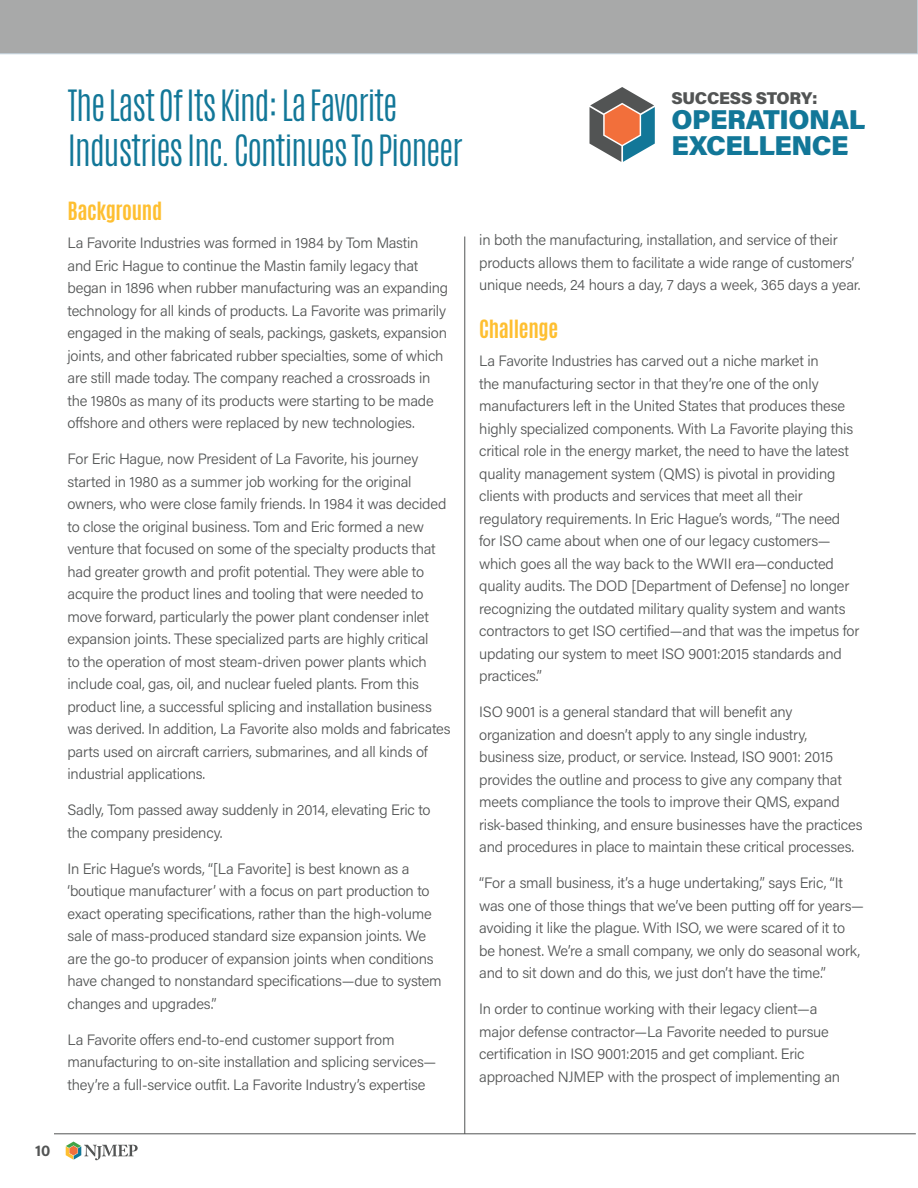
<style>
.page{position:relative;width:918px;height:1188px;background:#fff}
.page>*{position:absolute;margin:0;border:0;box-sizing:border-box;transform-origin:0 0}
.BtL_HEAD{font:300 36px/45px "Antonio";letter-spacing:-.04em;color:#127798}
.t1{font:27.3px/25.7px "Acumin Variable Concept";letter-spacing:-.02em;color:#127798}
.BtL_SUBHEAD{font:700 21px "Antonio";letter-spacing:-.015em;color:#febf31}
.t2{font:17.1px "Acumin Variable Concept";letter-spacing:-.015em;color:#525454}
.BODY_10{font:15px/22.5px "Acumin Variable Concept";letter-spacing:-.015em;color:#525454}
.t3{font:700 15px "Acumin Pro";color:#525454}
</style>
<div class="page">
<hr style="left:54px;top:1134px;width:862px;height:1px;background:#525454">
<svg style="left:66px;top:1142px;width:72px;height:18px"></svg>
<div style="left:0;top:0;width:918px;height:54px;background:#a8a9a9"></div>
<hr style="left:465px;top:237px;width:1px;height:897px;background:#525454">
<svg style="left:590px;top:87px;width:65px;height:75px"></svg>
<p class="BtL_HEAD" style="left:68px;top:83px;width:397px">The Last Of Its Kind: La Favorite<br>Industries Inc. Continues To Pioneer</p>
<p class="t2" style="left:671px;top:86px;width:148px">SUCCESS STORY:</p>
<p class="t1" style="left:671px;top:106px;width:195px">OPERATIONAL<br>EXCELLENCE</p>
<p class="BtL_SUBHEAD" style="left:68px;top:195px;width:96px">Background</p>
<p class="BODY_10" style="left:68px;top:231px;width:382px">La Favorite Industries was formed in 1984 by Tom Mastin<br>and Eric Hague to continue the Mastin family legacy that began in 1896 when rubber manufacturing was an expanding technology for all kinds of products. La Favorite was primarily engaged in the making of seals, packings, gaskets, expansion joints, and other fabricated rubber specialties, some of which are still made today. The company reached a crossroads in the 1980s as many of its products were starting to be made offshore and others were replaced by new technologies.</p>
<p class="BODY_10" style="left:68px;top:447px;width:385px">For Eric Hague, now President of La Favorite, his journey started in 1980 as a summer job working for the original owners, who were close family friends. In 1984 it was decided to close the original business. Tom and Eric formed a new venture that focused on some of the specialty products that had greater growth and profit potential. They were able to acquire the product lines and tooling that were needed to move forward, particularly the power plant condenser inlet expansion joints. These specialized parts are highly critical<br>to the operation of most steam-driven power plants which include coal, gas, oil, and nuclear fueled plants. From this product line, a successful splicing and installation business was derived. In addition, La Favorite also molds and fabricates parts used on aircraft carriers, submarines, and all kinds of industrial applications.</p>
<p class="BODY_10" style="left:68px;top:798px;width:365px">Sadly, Tom passed away suddenly in 2014, elevating Eric to the company presidency.</p>
<p class="BODY_10" style="left:68px;top:856px;width:376px">In Eric Hague’s words, “[La Favorite] is best known as a ‘boutique manufacturer’ with a focus on part production to exact operating specifications, rather than the high-volume sale of mass-produced standard size expansion joints. We are the go-to producer of expansion joints when conditions have changed to nonstandard specifications—due to system changes and upgrades.”</p>
<p class="BODY_10" style="left:68px;top:1027px;width:370px">La Favorite offers end-to-end customer support from manufacturing to on-site installation and splicing services— they’re a full-service outfit. La Favorite Industry’s expertise</p>
<p class="BODY_10" style="left:479px;top:228px;width:383px">in both the manufacturing, installation, and service of their products allows them to facilitate a wide range of customers’ unique needs, 24 hours a day, 7 days a week, 365 days a year.</p>
<p class="BtL_SUBHEAD" style="left:479px;top:314px;width:81px">Challenge</p>
<p class="BODY_10" style="left:479px;top:349px;width:382px">La Favorite Industries has carved out a niche market in<br>the manufacturing sector in that they’re one of the only manufacturers left in the United States that produces these highly specialized components. With La Favorite playing this critical role in the energy market, the need to have the latest quality management system (QMS) is pivotal in providing clients with products and services that meet all their regulatory requirements. In Eric Hague’s words, “The need for ISO came about when one of our legacy customers— which goes all the way back to the WWII era—conducted quality audits. The DOD [Department of Defense] no longer recognizing the outdated military quality system and wants contractors to get ISO certified—and that was the impetus for updating our system to meet ISO 9001:2015 standards and practices.”</p>
<p class="BODY_10" style="left:479px;top:700px;width:385px">ISO 9001 is a general standard that will benefit any organization and doesn’t apply to any single industry, business size, product, or service. Instead, ISO 9001: 2015 provides the outline and process to give any company that meets compliance the tools to improve their QMS, expand risk-based thinking, and ensure businesses have the practices and procedures in place to maintain these critical processes.</p>
<p class="BODY_10" style="left:479px;top:871px;width:386px">“For a small business, it’s a huge undertaking,” says Eric, “It was one of those things that we’ve been putting off for years— avoiding it like the plague. With ISO, we were scared of it to be honest. We’re a small company, we only do seasonal work, and to sit down and do this, we just don’t have the time.”</p>
<p class="BODY_10" style="left:479px;top:997px;width:363px">In order to continue working with their legacy client—a major defense contractor—La Favorite needed to pursue certification in ISO 9001:2015 and get compliant. Eric approached NJMEP with the prospect of implementing an</p>
<p class="t3" style="left:35px;top:1140px;width:17px">10</p>
</div>
